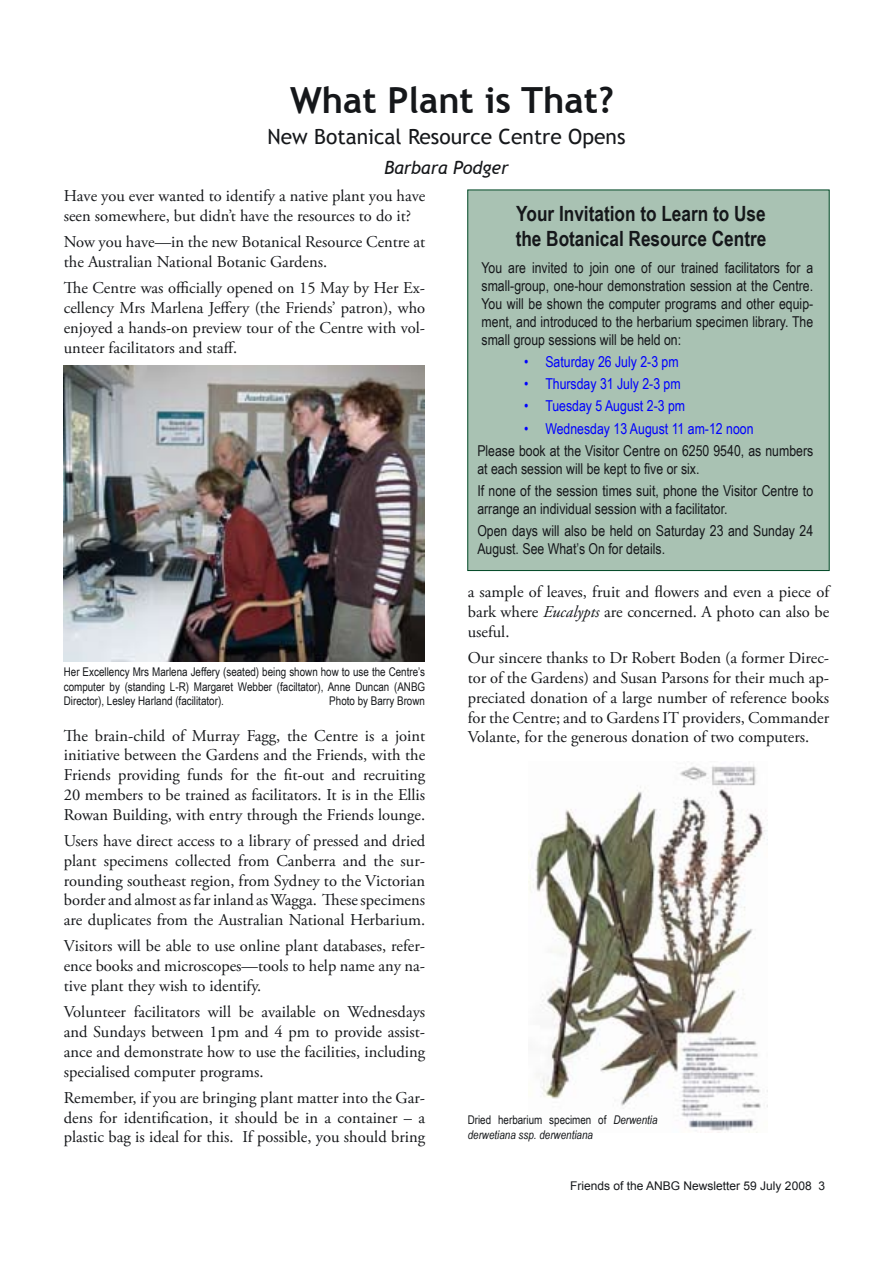
<style>
.page{position:relative;width:893px;height:1263px;background:#fff}
.page>*{position:absolute;margin:0;border:0;box-sizing:border-box;transform-origin:0 0}
.t1{font:700 36px "Trebuchet MS";color:#15171a}
.t2{font:700 21px/25.2px "Arial Narrow";color:#15171a}
.t3{font:21px "Trebuchet MS";color:#15171a}
.t4{font:italic 18px "Trebuchet MS";color:#15171a}
.t5{font:16.5px/19.8px "Adobe Garamond Pro";color:#15171a;text-align:justify}
.t6{font:15px/18px "Arial Narrow";color:#15171a}
.t7{font:15px "Arial Narrow";color:#00f}
.t8{font:12px/14.4px "Arial Narrow";color:#15171a;text-align:justify}
.t9{font:italic 12px/14.4px "Arial Narrow";color:#15171a}
.t10{font:12px "Arial";color:#15171a}
.s1{font-style:italic}
.s2{font-style:normal}
</style>
<div class="page">
<img style="left:64px;top:366px;width:361px;height:296px">
<div style="left:468px;top:190px;width:361px;height:380px;background:#a9c2b3"></div>
<img style="left:529px;top:763px;width:238px;height:369px">
<h1 class="t1" style="left:290px;top:77px;width:325px">What Plant is That?</h1>
<p class="t3" style="left:267px;top:124px;width:360px">New Botanical Resource Centre Opens</p>
<p class="t4" style="left:384px;top:157px;width:126px">Barbara Podger</p>
<p class="t5" style="left:64px;top:187px;width:363px">Have you ever wanted to identify a native plant you have seen somewhere, but didn’t have the resources to do it?</p>
<p class="t5" style="left:64px;top:233px;width:363px">Now you have—in the new Botanical Resource Centre at the Australian National Botanic Gardens.</p>
<p class="t5" style="left:64px;top:279px;width:363px">The Centre was officially opened on 15 May by Her Ex&shy;cellency Mrs Marlena Jeffery (the Friends’ patron), who enjoyed a hands-on preview tour of the Centre with vol&shy;unteer facilitators and staff.</p>
<p class="t2" style="left:516px;top:200px;width:252px">Your Invitation to Learn to Use the Botanical Resource Centre</p>
<p class="t6" style="left:482px;top:258px;width:333px;text-align:justify">You are invited to join one of our trained facilitators for a small-group, one-hour demonstration session at the Centre.<br>You will be shown the computer programs and other equip&shy;ment, and introduced to the herbarium specimen library. The small group sessions will be held on:</p>
<p class="t7" style="left:524px;top:351px;width:156px">• Saturday 26 July 2-3 pm</p>
<p class="t7" style="left:524px;top:373px;width:158px">• Thursday 31 July 2-3 pm</p>
<p class="t7" style="left:524px;top:395px;width:162px">• Tuesday 5 August 2-3 pm</p>
<p class="t7" style="left:524px;top:417px;width:231px">• Wednesday 13 August 11 am-12 noon</p>
<p class="t6" style="left:477px;top:441px;width:337px">Please book at the Visitor Centre on 6250 9540, as numbers at each session will be kept to five or six.</p>
<p class="t6" style="left:477px;top:481px;width:337px">If none of the session times suit, phone the Visitor Centre to arrange an individual session with a facilitator.</p>
<p class="t6" style="left:477px;top:521px;width:337px">Open days will also be held on Saturday 23 and Sunday 24<br>August. See What’s On for details.</p>
<p class="t8" style="left:64px;top:664px;width:363px">Her Excellency Mrs Marlena Jeffery (seated) being shown how to use the Centre’s computer by (standing L-R) Margaret Webber (faciltator), Anne Duncan (ANBG Director), Lesley Harland (facilitator).</p>
<p class="t8" style="left:329px;top:693px;width:97px">Photo by Barry Brown</p>
<p class="t5" style="left:64px;top:726px;width:363px">The brain-child of Murray Fagg, the Centre is a joint initiative between the Gardens and the Friends, with the Friends providing funds for the fit-out and recruiting 20 members to be trained as facilitators. It is in the Ellis Rowan Building, with entry through the Friends lounge.</p>
<p class="t5" style="left:64px;top:831px;width:363px">Users have direct access to a library of pressed and dried plant specimens collected from Canberra and the sur&shy;rounding southeast region, from Sydney to the Victorian border and almost as far inland as Wagga. These specimens are duplicates from the Australian National Herbarium.</p>
<p class="t5" style="left:64px;top:937px;width:363px">Visitors will be able to use online plant databases, refer&shy;ence books and microscopes—tools to help name any na&shy;tive plant they wish to identify.</p>
<p class="t5" style="left:64px;top:1002px;width:363px">Volunteer facilitators will be available on Wednesdays and Sundays between 1pm and 4 pm to provide assist&shy;ance and demonstrate how to use the facilities, including specialised computer programs.</p>
<p class="t5" style="left:64px;top:1088px;width:363px">Remember, if you are bringing plant matter into the Gar&shy;dens for identification, it should be in a container – a plastic bag is ideal for this. If possible, you should bring</p>
<p class="t5" style="left:468px;top:583px;width:363px">a sample of leaves, fruit and flowers and even a piece of bark where <span class="s1">Eucalypts</span> are concerned. A photo can also be useful.</p>
<p class="t5" style="left:468px;top:649px;width:363px">Our sincere thanks to Dr Robert Boden (a former Direc&shy;tor of the Gardens) and Susan Parsons for their much ap&shy;preciated donation of a large number of reference books for the Centre; and to Gardens IT providers, Commander Volante, for the generous donation of two computers.</p>
<p class="t9" style="left:468px;top:1113px;width:191px"><span class="s2">Dried herbarium specimen of</span> Derwentia derwetiana ssp. derwentiana</p>
<p class="t10" style="left:570px;top:1178px;width:256px">Friends of the ANBG Newsletter 59 July 2008 3</p>
</div>
